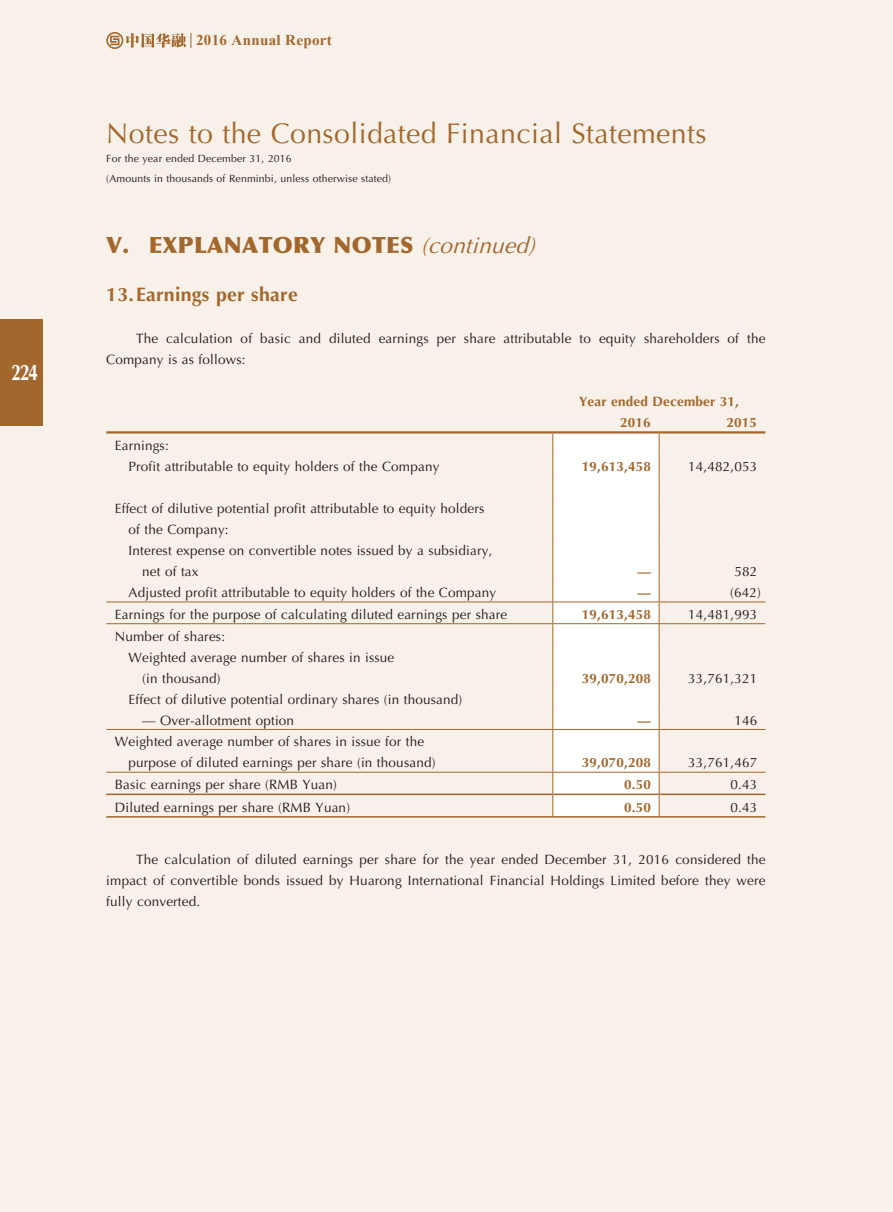
<style>
.page{position:relative;width:893px;height:1212px;background:#f7f1e9}
.page>*{position:absolute;margin:0;border:0;box-sizing:border-box;transform-origin:0 0}
.t1{font:28.5px "Optima";letter-spacing:.015em;color:#a2672c}
.t2{font:900 22.5px "Optima";letter-spacing:.015em;color:#a2672c}
.t3{font:700 22.5px "Optima";color:#fff;scale:.77 1}
.t4{font:700 19.5px "Optima";letter-spacing:.015em;color:#a2672c}
.t5{font:700 15px "Times New Roman";letter-spacing:.025em;color:#a2672c}
.t6{font:13.5px/21px "Optima";letter-spacing:.015em;color:#231916}
.t7{font:700 13.5px/21px "Optima";letter-spacing:.015em;color:#a2672c}
.t8{font:10.5px/19.5px "Optima";letter-spacing:.015em;color:#231916}
.s1{font-weight:400;font-style:italic}
</style>
<div class="page">
<div style="left:0;top:319px;width:43px;height:106px;background:#a2672c"></div>
<svg style="left:106px;top:32px;width:86px;height:17px"></svg>
<hr style="left:106px;top:431px;width:447px;height:2px;background:#a2672c">
<hr style="left:553px;top:431px;width:106px;height:2px;background:#a2672c">
<hr style="left:659px;top:431px;width:106px;height:2px;background:#a2672c">
<hr style="left:106px;top:601px;width:447px;height:1px;background:#a2672c">
<hr style="left:659px;top:601px;width:106px;height:1px;background:#a2672c">
<hr style="left:106px;top:623px;width:447px;height:1px;background:#a2672c">
<hr style="left:659px;top:623px;width:106px;height:1px;background:#a2672c">
<hr style="left:106px;top:729px;width:447px;height:1px;background:#a2672c">
<hr style="left:659px;top:729px;width:106px;height:1px;background:#a2672c">
<hr style="left:106px;top:772px;width:447px;height:1px;background:#a2672c">
<hr style="left:659px;top:772px;width:106px;height:1px;background:#a2672c">
<hr style="left:106px;top:793px;width:446px;height:2px;background:#a2672c">
<hr style="left:659px;top:793px;width:106px;height:2px;background:#a2672c">
<hr style="left:106px;top:816px;width:447px;height:1px;background:#a2672c">
<hr style="left:659px;top:816px;width:106px;height:1px;background:#a2672c">
<div style="left:552px;top:432px;width:108px;height:385px;background:#fff"></div>
<h2 class="t3" style="left:11px;top:359px;width:36px">224</h2>
<p class="t5" style="left:196px;top:30px;width:137px">2016 Annual Report</p>
<h1 class="t1" style="left:106px;top:117px;width:602px">Notes to the Consolidated Financial Statements</h1>
<p class="t8" style="left:106px;top:149px;width:286px">For the year ended December 31, 2016<br>(Amounts in thousands of Renminbi, unless otherwise stated)</p>
<h2 class="t2" style="left:106px;top:231px;width:437px">V. EXPLANATORY NOTES <span class="s1">(continued)</span></h2>
<h3 class="t4" style="left:106px;top:283px;width:193px">13.Earnings per share</h3>
<p class="t6" style="left:106px;top:328px;width:661px;text-indent:30px">The calculation of basic and diluted earnings per share attributable to equity shareholders of the<br>Company is as follows:</p>
<p class="t7" style="left:620px;top:391px;width:121px;text-indent:-41px">Year ended December 31,<br>2016</p>
<p class="t7" style="left:726px;top:412px;width:32px">2015</p>
<p class="t6" style="left:128px;top:435px;width:312px;text-indent:-14px">Earnings:<br>Profit attributable to equity holders of the Company</p>
<p class="t7" style="left:582px;top:456px;width:71px">19,613,458</p>
<p class="t6" style="left:688px;top:456px;width:71px">14,482,053</p>
<p class="t6" style="left:115px;top:498px;width:371px">Effect of dilutive potential profit attributable to equity holders</p>
<p class="t6" style="left:128px;top:519px;width:102px">of the Company:</p>
<p class="t6" style="left:128px;top:540px;width:366px">Interest expense on convertible notes issued by a subsidiary,</p>
<p class="t6" style="left:142px;top:561px;width:58px">net of tax</p>
<p class="t7" style="left:637px;top:561px;width:15px">—</p>
<p class="t6" style="left:734px;top:561px;width:24px">582</p>
<p class="t6" style="left:128px;top:582px;width:369px">Adjusted profit attributable to equity holders of the Company</p>
<p class="t7" style="left:637px;top:582px;width:15px">—</p>
<p class="t6" style="left:730px;top:582px;width:32px">(642)</p>
<p class="t6" style="left:115px;top:604px;width:394px">Earnings for the purpose of calculating diluted earnings per share</p>
<p class="t7" style="left:582px;top:604px;width:71px">19,613,458</p>
<p class="t6" style="left:688px;top:604px;width:71px">14,481,993</p>
<p class="t6" style="left:115px;top:626px;width:112px">Number of shares:</p>
<p class="t6" style="left:128px;top:647px;width:267px">Weighted average number of shares in issue</p>
<p class="t6" style="left:142px;top:668px;width:80px">(in thousand)</p>
<p class="t7" style="left:582px;top:668px;width:71px">39,070,208</p>
<p class="t6" style="left:688px;top:668px;width:71px">33,761,321</p>
<p class="t6" style="left:128px;top:689px;width:335px">Effect of dilutive potential ordinary shares (in thousand)</p>
<p class="t6" style="left:142px;top:710px;width:153px">— Over-allotment option</p>
<p class="t7" style="left:637px;top:710px;width:15px">—</p>
<p class="t6" style="left:734px;top:710px;width:24px">146</p>
<p class="t6" style="left:128px;top:731px;width:308px;text-indent:-14px">Weighted average number of shares in issue for the purpose of diluted earnings per share (in thousand)</p>
<p class="t7" style="left:582px;top:752px;width:71px">39,070,208</p>
<p class="t6" style="left:688px;top:752px;width:71px">33,761,467</p>
<p class="t6" style="left:115px;top:774px;width:224px">Basic earnings per share (RMB Yuan)</p>
<p class="t7" style="left:624px;top:774px;width:28px">0.50</p>
<p class="t6" style="left:730px;top:774px;width:28px">0.43</p>
<p class="t6" style="left:115px;top:797px;width:237px">Diluted earnings per share (RMB Yuan)</p>
<p class="t7" style="left:624px;top:797px;width:28px">0.50</p>
<p class="t6" style="left:730px;top:797px;width:28px">0.43</p>
<p class="t6" style="left:106px;top:849px;width:661px;text-align:justify;text-indent:30px">The calculation of diluted earnings per share for the year ended December 31, 2016 considered the impact of convertible bonds issued by Huarong International Financial Holdings Limited before they were fully converted.</p>
</div>
